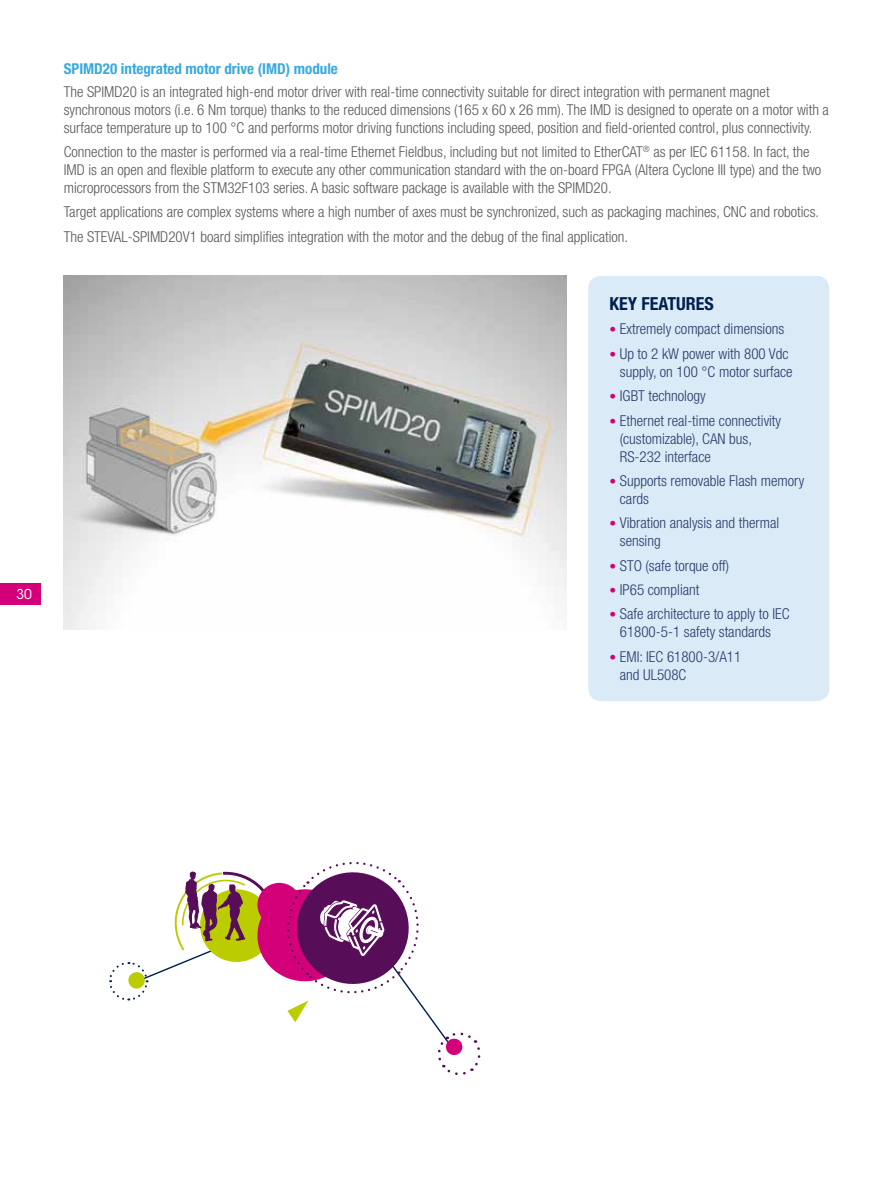
<style>
.page{position:relative;width:893px;height:1188px;background:#fff}
.page>*{position:absolute;margin:0;border:0;box-sizing:border-box;transform-origin:0 0}
.t1{font:700 condensed 18px "Helvetica Neue LT Std";color:#002052}
.t2{font:300 condensed 15px/18px "Helvetica Neue LT Std";color:#58585a}
.t3{font:300 condensed 15px/18px "Helvetica Neue LT Std";color:#293b6b}
.t4{font:700 condensed 15px "Helvetica Neue LT Std";color:#39a9dc}
.t5{font:13.5px "ITC Avant Garde Std";color:#fff}
.s1{font-size:13.5px;color:#d4007a}
</style>
<div class="page">
<div style="left:0;top:583px;width:40px;height:22px;background:#d4007a"></div>
<div style="left:588px;top:276px;width:241px;height:425px;background:#daeaf7;border-radius:13px"></div>
<img style="left:64px;top:276px;width:503px;height:354px">
<svg style="left:109px;top:862px;width:371px;height:213px"></svg>
<p class="t5" style="left:17px;top:586px;width:17px">30</p>
<p class="t4" style="left:64px;top:60px;width:276px">SPI MD20 integrated motor drive (IMD) module</p>
<p class="t2" style="left:64px;top:82px;width:767px">The SPIMD20 is an integrated high-end motor driver with real-time connectivity suitable for direct integration with permanent magnet synchronous motors (i.e. 6 Nm torque) thanks to the reduced dimensions (165 x 60 x 26 mm). The IMD is designed to operate on a motor with a surface temperature up to 100 °C and performs motor driving functions including speed, position and field-oriented control, plus connectivity.</p>
<p class="t2" style="left:64px;top:143px;width:759px">Connection to the master is performed via a real-time Ethernet Fieldbus, including but not limited to EtherCAT<sup>®</sup> as per IEC 61158. In fact, the<br>IMD is an open and flexible platform to execute any other communication standard with the on-board FPGA (Altera Cyclone III type) and the two microprocessors from the STM32F103 series. A basic software package is available with the SPIMD20.</p>
<p class="t2" style="left:64px;top:200px;width:757px;line-height:24.3px">Target applications are complex systems where a high number of axes must be synchronized, such as packaging machines, CNC and robotics.<br>The STEVAL-SPIMD20V1 board simplifies integration with the motor and the debug of the final application.</p>
<p class="t1" style="left:609px;top:293px;width:104px">Key features</p>
<p class="t3" style="left:609px;top:320px;width:176px"><span class="s1">•</span> Extremely compact dimensions</p>
<p class="t3" style="left:609px;top:344px;width:185px;text-align:right"><span class="s1">•</span> Up to 2 kW power with 800 Vdc supply, on 100 °C motor surface</p>
<p class="t3" style="left:609px;top:387px;width:98px"><span class="s1">•</span> IGBT technology</p>
<p class="t3" style="left:620px;top:411px;width:163px;text-indent:-10px"><span class="s1">•</span> Ethernet real-time connectivity (customizable), CAN bus,<br>RS-232 interface</p>
<p class="t3" style="left:620px;top:471px;width:186px;text-indent:-10px"><span class="s1">•</span> Supports removable Flash memory cards</p>
<p class="t3" style="left:620px;top:514px;width:161px;text-indent:-10px"><span class="s1">•</span> Vibration analysis and thermal sensing</p>
<p class="t3" style="left:609px;top:556px;width:121px"><span class="s1">•</span> STO (safe torque off)</p>
<p class="t3" style="left:609px;top:581px;width:91px"><span class="s1">•</span> IP65 compliant</p>
<p class="t3" style="left:609px;top:605px;width:182px;text-align:center"><span class="s1">•</span> Safe architecture to apply to IEC<br>61800-5-1 safety standards</p>
<p class="t3" style="left:620px;top:647px;width:123px;text-indent:-10px"><span class="s1">•</span> EMI: IEC 61800-3/A11 and UL508C</p>
</div>
